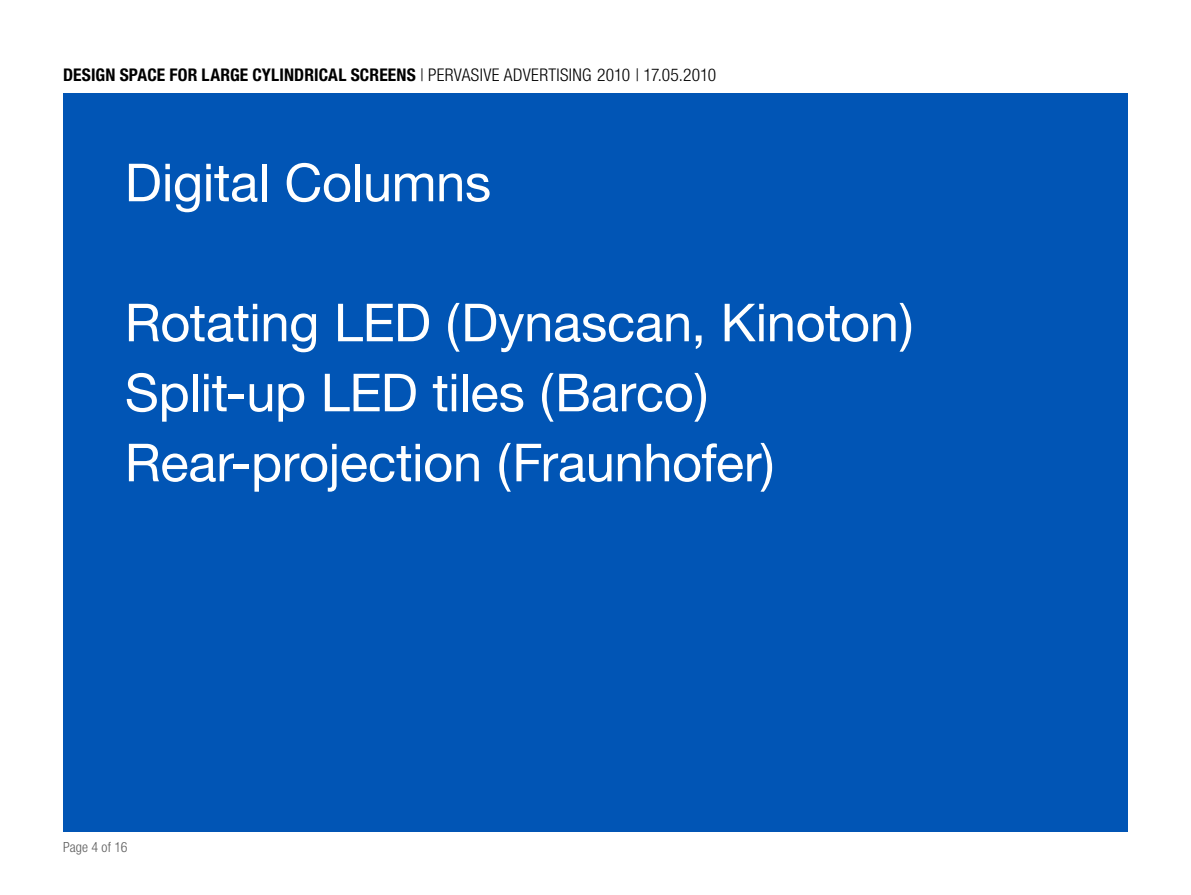
<style>
.page{position:relative;width:1191px;height:895px;background:#fff}
.page>*{position:absolute;margin:0;border:0;box-sizing:border-box;transform-origin:0 0}
.t1{font:52.5px "Helvetica Neue";letter-spacing:-.01em;color:#fff}
.t2{font:700 condensed 17.5px "Helvetica Neue";letter-spacing:.005em;color:#000}
.t3{font:300 condensed 14px "Helvetica Neue";letter-spacing:.005em;color:#5e5e5e}
.s1{font-weight:300}
</style>
<div class="page">
<div style="left:63px;top:94px;width:1065px;height:738px;background:#0155b5"></div>
<p class="t2" style="left:63px;top:64px;width:654px">DESIGN SPACE FOR LARGE CYLINDRICAL SCREENS <span class="s1">| PERVASIVE ADVERTISING 2010 | 17.05.2010</span></p>
<p class="t1" style="left:125px;top:151px;width:368px">Digital Columns</p>
<p class="t1" style="left:125px;top:291px;width:790px">Rotating LED (Dynascan, Kinoton)</p>
<p class="t1" style="left:125px;top:361px;width:585px">Split-up LED tiles (Barco)</p>
<p class="t1" style="left:125px;top:431px;width:651px">Rear-projection (Fraunhofer)</p>
<p class="t3" style="left:63px;top:839px;width:66px">Page 4 of 16</p>
</div>
